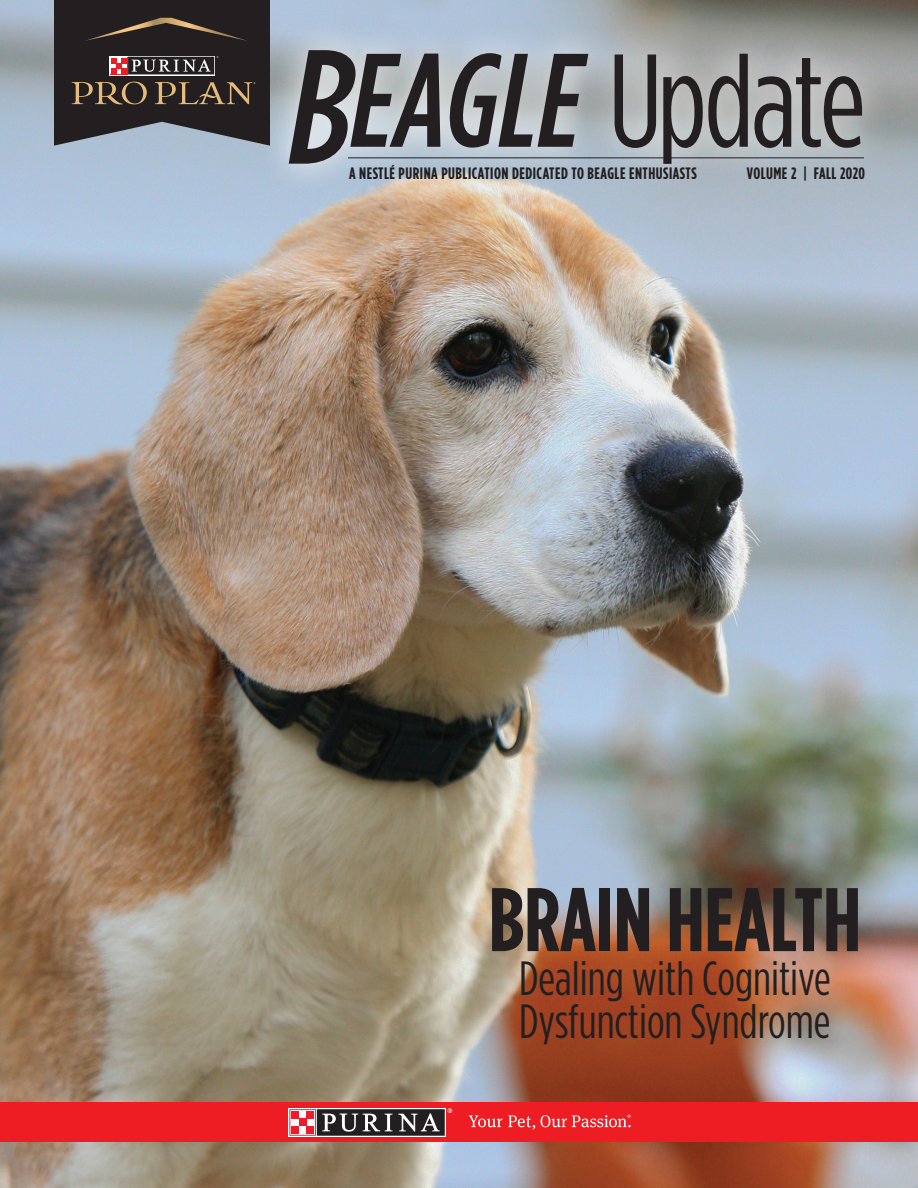
<style>
.page{position:relative;width:918px;height:1188px;background:#fff}
.page>*{position:absolute;margin:0;border:0;box-sizing:border-box;transform-origin:0 0}
.t1{font:131.85px "Gotham Condensed";letter-spacing:-.025em;color:#231f20}
.t2{font:700 90px "Gotham Condensed";color:#231f20}
.t3{font:48px/43.5px "Gotham Condensed";color:#231f20}
.t4{font:700 16.5px "Gotham Condensed";letter-spacing:.03em;color:#231f20}
.t5{font:3.9px "Courier";color:#fff}
.s1{font-weight:500;font-style:italic;font-size:162.15px}
.s2{font-weight:500;font-style:italic;font-size:132.75px}
</style>
<div class="page">
<img style="left:0;top:0;width:918px;height:1188px">
<div style="left:0;top:1103px;width:918px;height:39px;background:#ee1d23"></div>
<svg style="left:469px;top:1115px;width:33px;height:12px"></svg>
<svg style="left:508px;top:1115px;width:123px;height:15px"></svg>
<div style="left:288px;top:1108px;width:158px;height:29px;background:#dfdede"></div>
<svg style="left:289px;top:1109px;width:27px;height:27px"></svg>
<div style="left:291px;top:1126px;width:8px;height:8px;background:#ee1b2c"></div>
<div style="left:306px;top:1126px;width:8px;height:8px;background:#ee1b2c"></div>
<div style="left:299px;top:1119px;width:7px;height:7px;background:#ee1b2c"></div>
<div style="left:291px;top:1111px;width:8px;height:8px;background:#ee1b2c"></div>
<div style="left:306px;top:1111px;width:8px;height:8px;background:#ee1b2c"></div>
<svg style="left:448px;top:1108px;width:4px;height:5px"></svg>
<div style="left:317px;top:1109px;width:128px;height:27px;background:#231f20"></div>
<svg style="left:322px;top:1114px;width:70px;height:18px"></svg>
<svg style="left:398px;top:1113px;width:42px;height:19px"></svg>
<svg style="left:260px;top:19px;width:632px;height:175px;background:#b6bec4"></svg>
<hr style="left:348px;top:158px;width:516px;height:1px;background:#231f20">
<svg style="left:54px;top:0;width:216px;height:146px;background:#3d3838"></svg>
<p class="t5" style="left:216px;top:56px;width:4px">®</p>
<p class="t5" style="left:254px;top:82px;width:4px">®</p>
<p class="t1" style="left:282px;top:30px;width:586px"><span class="s1">B</span><span class="s2">EAGLE</span>Update</p>
<p class="t4" style="left:349px;top:163px;width:349px">A NESTLÉ PURINA PUBLICATION DEDICATED TO BEAGLE ENTHUSIASTS</p>
<p class="t4" style="left:747px;top:163px;width:120px">VOLUME 2 | FALL 2020</p>
<p class="t2" style="left:489px;top:867px;width:374px">BRAIN HEALTH</p>
<p class="t3" style="left:519px;top:955px;width:313px">Dealing with Cognitive<br>Dysfunction Syndrome</p>
</div>
